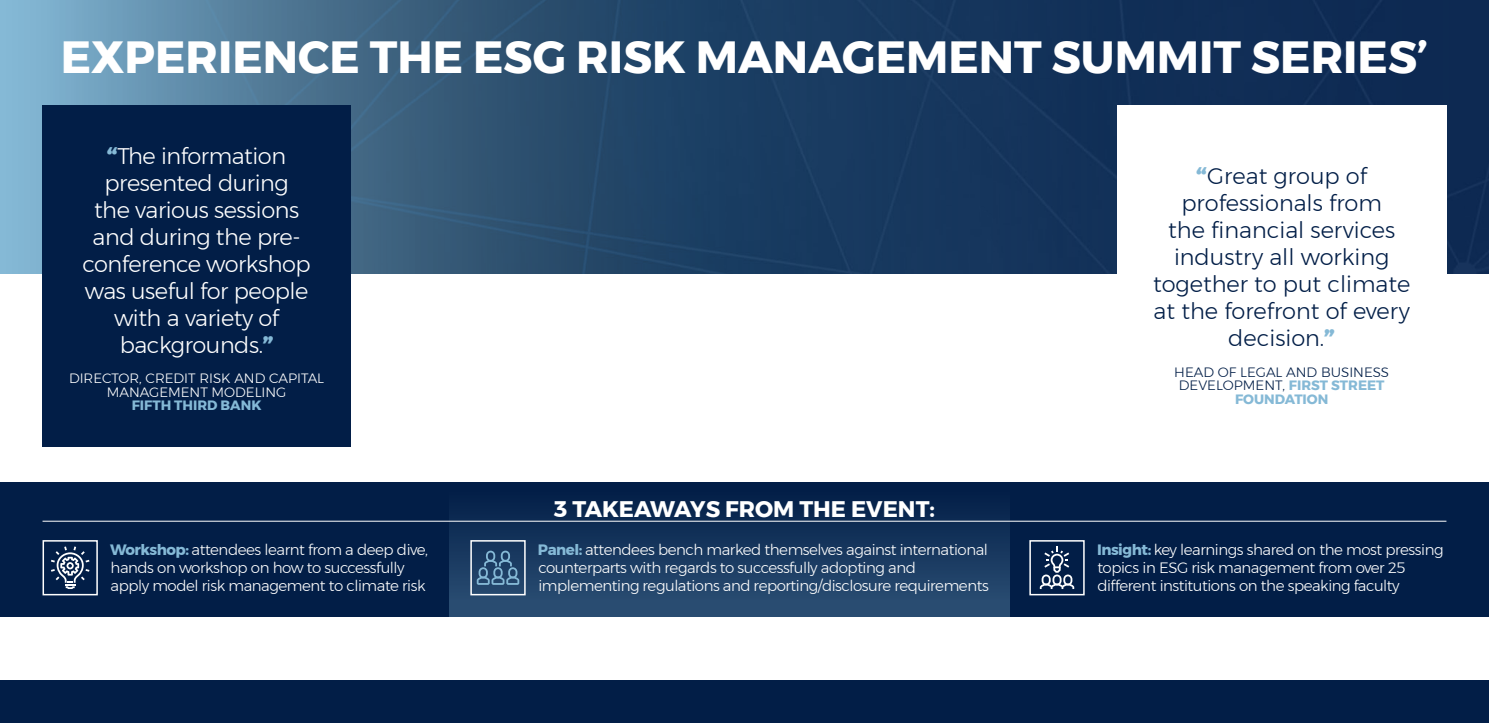
<style>
.page{position:relative;width:1489px;height:723px;background:#fff}
.page>*{position:absolute;margin:0;border:0;box-sizing:border-box;transform-origin:0 0}
.t1{font:700 45px "Montserrat";color:#fff}
.t2{font:300 22.5px/27px "Montserrat";letter-spacing:-.02em;color:#fff;text-align:center}
.t3{font:300 22.5px/27px "Montserrat";color:#021e47;text-align:center}
.t4{font:700 22.5px "Montserrat";color:#fff}
.t5{font:300 15px/18px "Montserrat";letter-spacing:-.03em;color:#fff}
.t6{font:300 13.5px/13.5px "Montserrat";color:#021e47;text-align:center}
.t7{font:300 13.5px/13.5px "Montserrat";color:#fff;text-align:center}
.t8{font:700 13.5px "Montserrat";color:#85b9d6}
.s1{font-weight:900;color:#85b9d6}
.s2{font-weight:700;color:#85b9d6}
</style>
<div class="page">
<div style="left:0;top:680px;width:1488px;height:43px;background:#021e47"></div>
<img style="left:0;top:0;width:1488px;height:274px">
<div style="left:1116px;top:105px;width:330px;height:356px;background:#fff"></div>
<div style="left:43px;top:105px;width:308px;height:342px;background:#021e47"></div>
<div style="left:0;top:483px;width:1488px;height:134px;background:#021e47"></div>
<div style="left:449px;top:483px;width:560px;height:134px;background:linear-gradient(to bottom,#001c45,#2d5176)"></div>
<hr style="left:43px;top:521px;width:1403px;height:1px;background:#fff">
<svg style="left:51px;top:546px;width:38px;height:43px"></svg>
<div style="left:43px;top:540px;width:55px;height:55px;border:2px solid #fff"></div>
<svg style="left:476px;top:551px;width:43px;height:34px"></svg>
<div style="left:470px;top:540px;width:55px;height:55px;border:2px solid #fff"></div>
<svg style="left:1039px;top:546px;width:35px;height:43px"></svg>
<div style="left:1029px;top:540px;width:55px;height:55px;border:2px solid #fff"></div>
<h1 class="t1" style="left:61px;top:21px;width:1368px">EXPERIENCE THE ESG RISK MANAGEMENT SUMMIT SERIES’</h1>
<h2 class="t2" style="left:82px;top:142px;width:230px"><span class="s1">“</span>The information presented during<br>the various sessions and during the pre&shy;conference workshop was useful for people with a variety of backgrounds.<span class="s1">”</span></h2>
<p class="t7" style="left:69px;top:372px;width:257px">DIRECTOR, CREDIT RISK AND CAPITAL<br>MANAGEMENT MODELING</p>
<p class="t8" style="left:132px;top:395px;width:131px">FIFTH THIRD BANK</p>
<h2 class="t4" style="left:554px;top:491px;width:382px">3 TAKEAWAYS FROM THE EVENT:</h2>
<h2 class="t3" style="left:1153px;top:162px;width:258px"><span class="s1">“</span>Great group of professionals from<br>the financial services industry all working together to put climate at the forefront of every decision.<span class="s1">”</span></h2>
<p class="t6" style="left:1174px;top:365px;width:216px">HEAD OF LEGAL AND BUSINESS<br>DEVELOPMENT, <span class="s2">FIRST STREET<br>FOUNDATION</span></p>
<p class="t5" style="left:110px;top:540px;width:319px"><span class="s2">Workshop:</span> attendees learnt from a deep dive, hands on workshop on how to successfully apply model risk management to climate risk</p>
<p class="t5" style="left:538px;top:540px;width:452px"><span class="s2">Panel:</span> attendees bench marked themselves against international counterparts with regards to successfully adopting and implementing regulations and reporting/disclosure requirements</p>
<p class="t5" style="left:1096px;top:540px;width:348px"><span class="s2">Insight:</span> key learnings shared on the most pressing topics in ESG risk management from over 25 different institutions on the speaking faculty</p>
</div>
